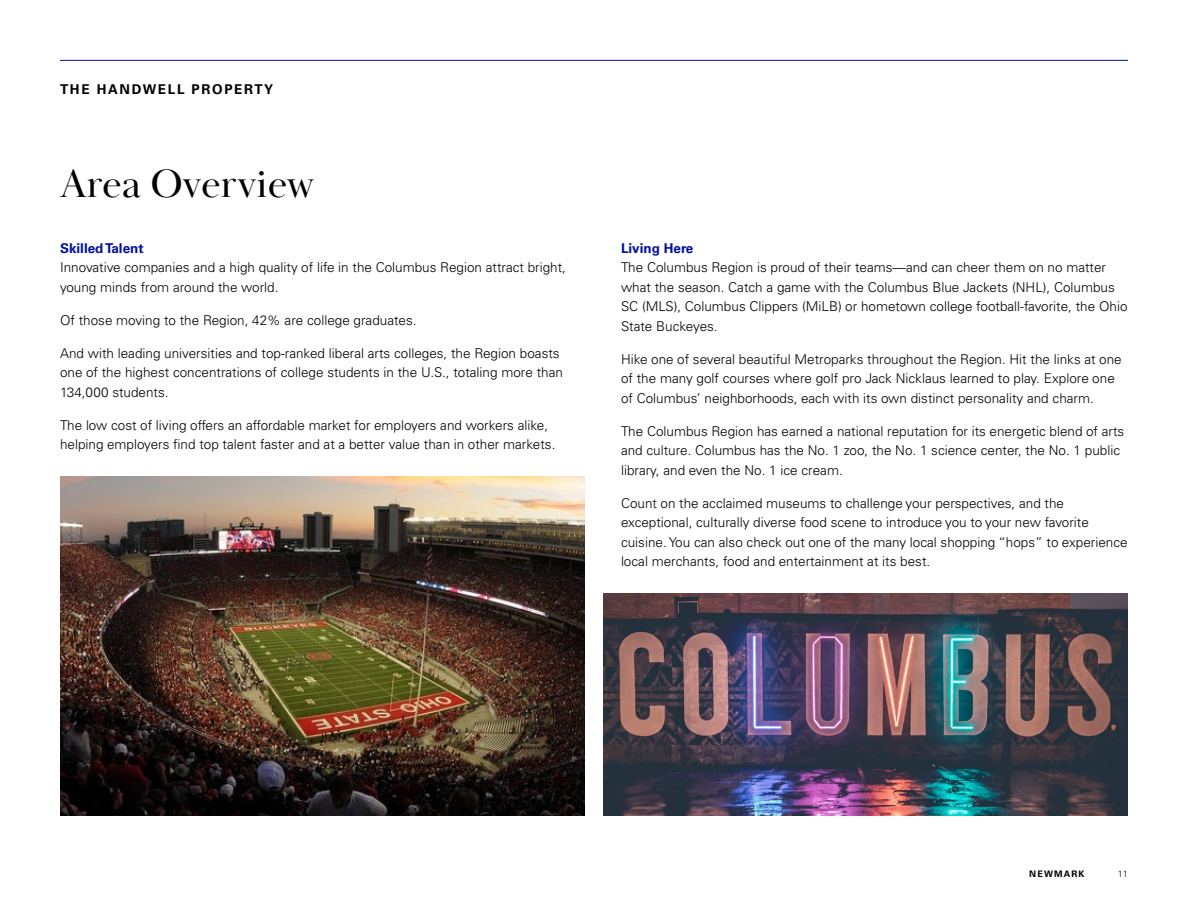
<style>
.page{position:relative;width:1188px;height:918px;background:#fff}
.page>*{position:absolute;margin:0;border:0;box-sizing:border-box;transform-origin:0 0}
.Head_27_29{font:40.5px "Baskerville Display PT";color:#000100}
.Text_8_11{font:300 13.5px/19.5px "Univers LT Pro 45";color:#000100}
.t1{font:700 13.5px "Univers LT Pro 65";letter-spacing:.125em;color:#000100}
.t2{font:700 9px "Univers LT Pro 65";letter-spacing:.125em;color:#000100}
.t3{font:300 9px "Univers LT Pro 45";color:#000100}
.s1{font-family:"Univers LT Pro 65";font-weight:700;color:#000f9f}
</style>
<div class="page">
<hr style="left:60px;top:60px;width:1068px;height:1px;background:#000f9f">
<img style="left:60px;top:476px;width:525px;height:339px">
<img style="left:603px;top:593px;width:525px;height:222px">
<p class="t1" style="left:60px;top:80px;width:215px">THE HANDWELL PROPERTY</p>
<p class="Head_27_29" style="left:60px;top:159px;width:256px">Area Overview</p>
<p class="Text_8_11" style="left:60px;top:238px;width:508px"><span class="s1">Skilled Talent<br></span>Innovative companies and a high quality of life in the Columbus Region attract bright, young minds from around the world.</p>
<p class="Text_8_11" style="left:60px;top:310px;width:358px">Of those moving to the Region, 42% are college graduates.</p>
<p class="Text_8_11" style="left:60px;top:343px;width:504px">And with leading universities and top-ranked liberal arts colleges, the Region boasts one of the highest concentrations of college students in the U.S., totaling more than<br>134,000 students.</p>
<p class="Text_8_11" style="left:60px;top:415px;width:497px">The low cost of living offers an affordable market for employers and workers alike, helping employers find top talent faster and at a better value than in other markets.</p>
<p class="Text_8_11" style="left:621px;top:238px;width:508px"><span class="s1">Living Here<br></span>The Columbus Region is proud of their teams—and can cheer them on no matter what the season. Catch a game with the Columbus Blue Jackets (NHL), Columbus SC (MLS), Columbus Clippers (MiLB) or hometown college football-favorite, the Ohio State Buckeyes.</p>
<p class="Text_8_11" style="left:621px;top:349px;width:502px">Hike one of several beautiful Metroparks throughout the Region. Hit the links at one of the many golf courses where golf pro Jack Nicklaus learned to play. Explore one of Columbus’ neighborhoods, each with its own distinct personality and charm.</p>
<p class="Text_8_11" style="left:621px;top:421px;width:505px">The Columbus Region has earned a national reputation for its energetic blend of arts and culture. Columbus has the No. 1 zoo, the No. 1 science center, the No. 1 public library, and even the No. 1 ice cream.</p>
<p class="Text_8_11" style="left:621px;top:493px;width:508px">Count on the acclaimed museums to challenge your perspectives, and the exceptional, culturally diverse food scene to introduce you to your new favorite cuisine. You can also check out one of the many local shopping “hops” to experience local merchants, food and entertainment at its best.</p>
<p class="t2" style="left:1029px;top:867px;width:57px">NEWMARK</p>
<p class="t3" style="left:1118px;top:867px;width:12px">11</p>
</div>
